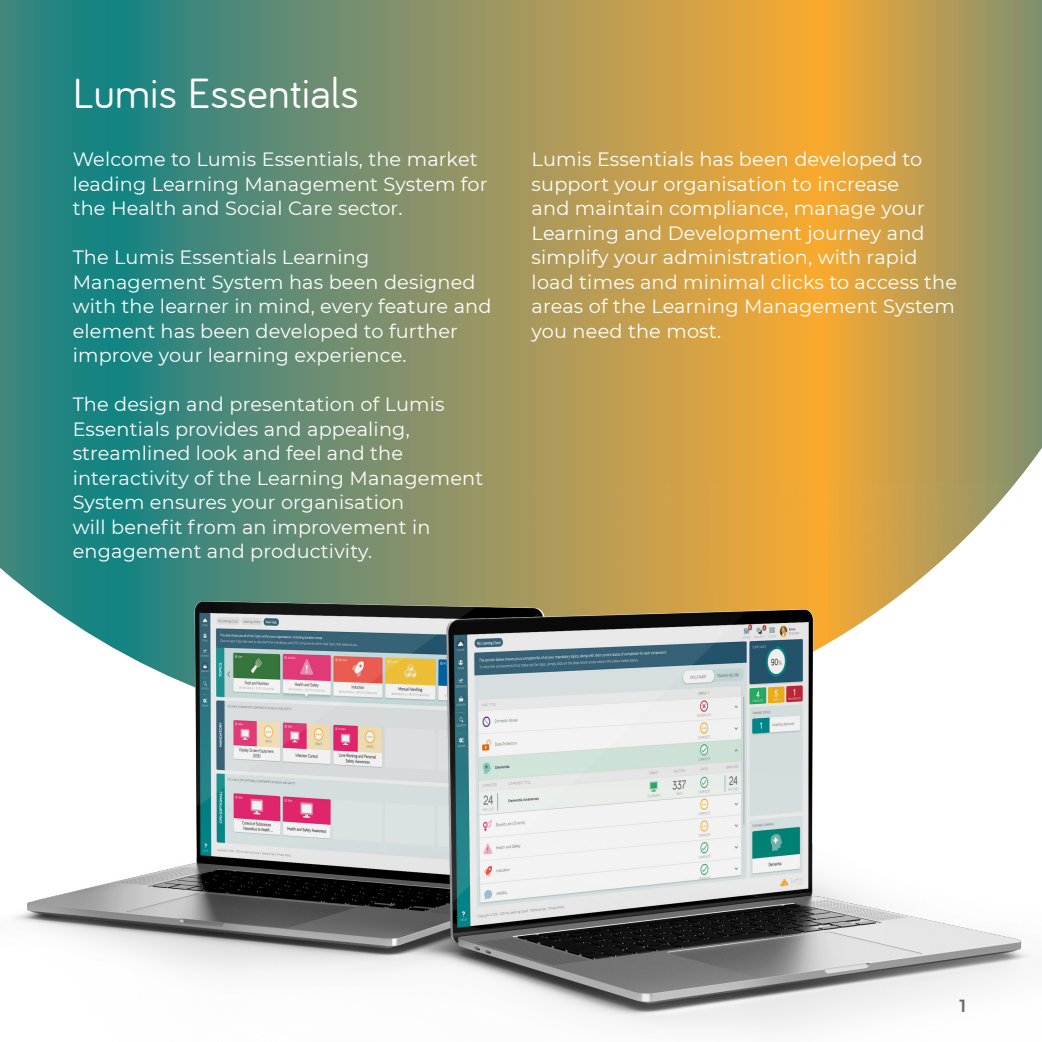
<style>
.page{position:relative;width:1042px;height:1042px;background:#fff}
.page>*{position:absolute;margin:0;border:0;box-sizing:border-box;transform-origin:0 0}
.t1{font:43.75px "Bariol";color:#fff}
.t2{font:19.25px/24.5px "Montserrat";letter-spacing:.01em;color:#fff}
.t3{font:600 17.5px "Montserrat";color:#656a6a}
</style>
<div class="page">
<svg style="left:0;top:0;width:1042px;height:482px;background:#8f9560"></svg>
<img style="left:0;top:482px;width:1031px;height:549px">
<p class="t1" style="left:73px;top:68px;width:288px">Lumis Essentials</p>
<p class="t2" style="left:73px;top:146px;width:416px">Welcome to Lumis Essentials, the market leading Learning Management System for the Health and Social Care sector.</p>
<p class="t2" style="left:73px;top:244px;width:420px">The Lumis Essentials Learning Management System has been designed with the learner in mind, every feature and element has been developed to further improve your learning experience.</p>
<p class="t2" style="left:73px;top:391px;width:412px">The design and presentation of Lumis Essentials provides and appealing, streamlined look and feel and the interactivity of the Learning Management System ensures your organisation<br>will benefit from an improvement in engagement and productivity.</p>
<p class="t2" style="left:532px;top:146px;width:427px">Lumis Essentials has been developed to support your organisation to increase<br>and maintain compliance, manage your Learning and Development journey and simplify your administration, with rapid load times and minimal clicks to access the areas of the Learning Management System you need the most.</p>
<p class="t3" style="left:959px;top:993px;width:8px">1</p>
</div>
